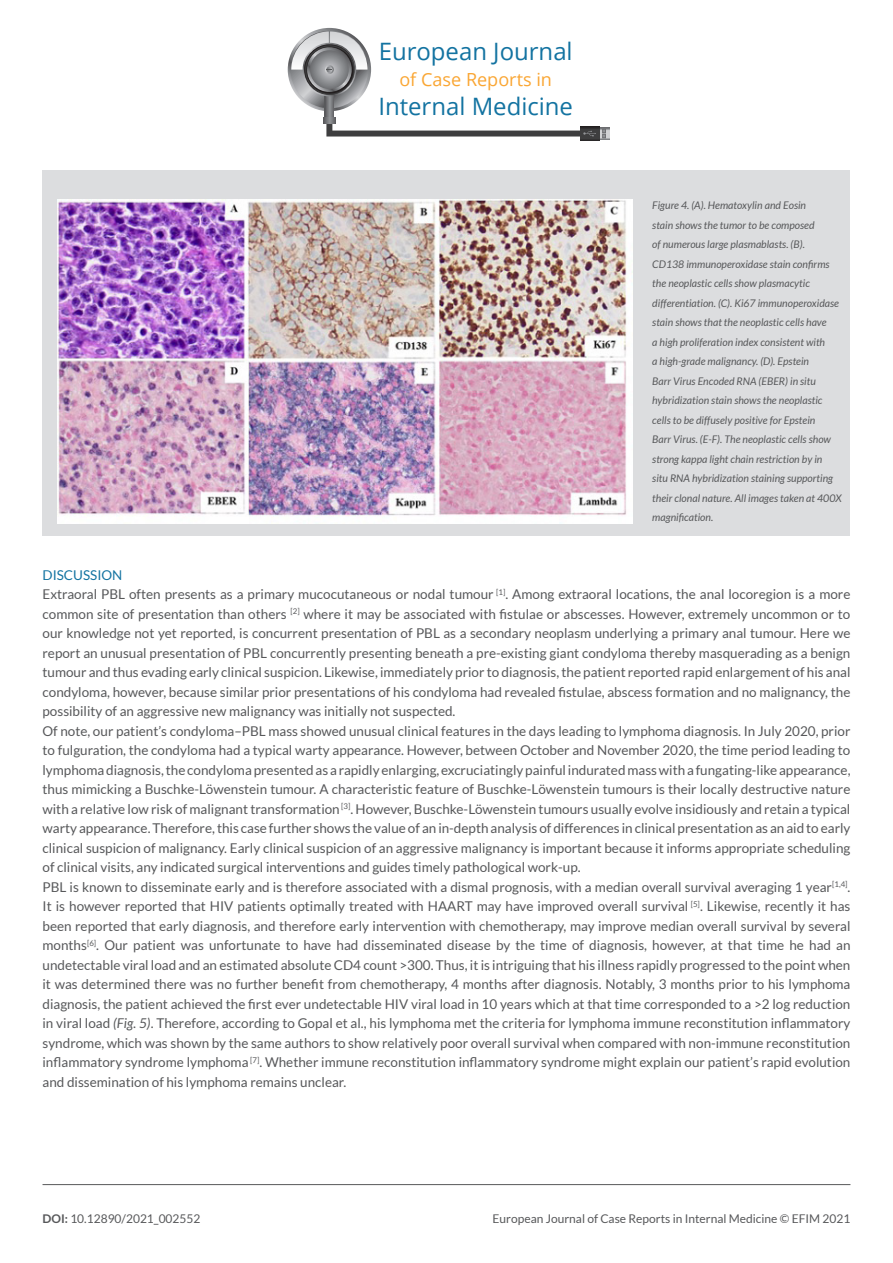
<style>
.page{position:relative;width:893px;height:1263px;background:#fff}
.page>*{position:absolute;margin:0;border:0;box-sizing:border-box;transform-origin:0 0}
.t1{font:24px "Open Sans";color:#1373a1}
.t2{font:18px "Open Sans";color:#faa633}
.TESTO_ARTICOLO{font:13.5px/19.5px "Lato";color:#57585a;text-align:justify}
.TESTO_ARTICOLO-2{font:13.5px "Lato";color:#1373a1}
.t3{font:12px "Lato";color:#57585a}
.DIDASCALIA{font:italic 10.5px/19.5px "Lato";color:#57585a}
.s1{font-style:italic}
.s2{font-weight:700}
</style>
<div class="page">
<svg style="left:288px;top:28px;width:83px;height:83px"></svg>
<svg style="left:291px;top:31px;width:77px;height:77px"></svg>
<svg style="left:325px;top:96px;width:9px;height:21px"></svg>
<svg style="left:303px;top:43px;width:53px;height:53px"></svg>
<svg style="left:304px;top:44px;width:51px;height:51px"></svg>
<svg style="left:307px;top:47px;width:45px;height:45px"></svg>
<svg style="left:310px;top:50px;width:39px;height:39px"></svg>
<svg style="left:291px;top:31px;width:76px;height:43px"></svg>
<svg style="left:600px;top:128px;width:10px;height:11px"></svg>
<svg style="left:603px;top:129px;width:2px;height:9px"></svg>
<svg style="left:580px;top:126px;width:20px;height:15px"></svg>
<svg style="left:323px;top:117px;width:273px;height:20px"></svg>
<hr style="left:43px;top:1184px;width:807px;height:1px;background:#57585a">
<div style="left:43px;top:170px;width:807px;height:366px;background:#dcdddf"></div>
<img style="left:58px;top:199px;width:575px;height:325px">
<h1 class="t1" style="left:379px;top:35px;width:196px">European Journal</h1>
<h2 class="t2" style="left:399px;top:67px;width:154px">of Case Reports in</h2>
<h1 class="t1" style="left:378px;top:89px;width:196px">Internal Medicine</h1>
<p class="DIDASCALIA" style="left:652px;top:196px;width:191px">Figure 4. (A). Hematoxylin and Eosin<br>stain shows the tumor to be composed<br>of numerous large plasmablasts. (B).<br>CD138 immunoperoxidase stain confirms the neoplastic cells show plasmacytic differentiation. (C). Ki67 immunoperoxidase stain shows that the neoplastic cells have<br>a high proliferation index consistent with<br>a high-grade malignancy. (D). Epstein<br>Barr Virus Encoded RNA (EBER) in situ hybridization stain shows the neoplastic cells to be diffusely positive for Epstein<br>Barr Virus. (E-F). The neoplastic cells show strong kappa light chain restriction by in<br>situ RNA hybridization staining supporting their clonal nature. All images taken at 400X magnification.</p>
<p class="TESTO_ARTICOLO-2" style="left:43px;top:567px;width:82px">DISCUSSION</p>
<p class="TESTO_ARTICOLO" style="left:43px;top:584px;width:809px">Extraoral PBL often presents as a primary mucocutaneous or nodal tumour <sup>[1]</sup>. Among extraoral locations, the anal locoregion is a more common site of presentation than others <sup>[2]</sup> where it may be associated with fistulae or abscesses. However, extremely uncommon or to our knowledge not yet reported, is concurrent presentation of PBL as a secondary neoplasm underlying a primary anal tumour. Here we report an unusual presentation of PBL concurrently presenting beneath a pre-existing giant condyloma thereby masquerading as a benign tumour and thus evading early clinical suspicion. Likewise, immediately prior to diagnosis, the patient reported rapid enlargement of his anal condyloma, however, because similar prior presentations of his condyloma had revealed fistulae, abscess formation and no malignancy, the possibility of an aggressive new malignancy was initially not suspected.</p>
<p class="TESTO_ARTICOLO" style="left:43px;top:721px;width:809px">Of note, our patient’s condyloma–PBL mass showed unusual clinical features in the days leading to lymphoma diagnosis. In July 2020, prior to fulguration, the condyloma had a typical warty appearance. However, between October and November 2020, the time period leading to lymphoma diagnosis, the condyloma presented as a rapidly enlarging, excruciatingly painful indurated mass with a fungating-like appearance, thus mimicking a Buschke-Löwenstein tumour. A characteristic feature of Buschke-Löwenstein tumours is their locally destructive nature with a relative low risk of malignant transformation <sup>[3]</sup>. However, Buschke-Löwenstein tumours usually evolve insidiously and retain a typical warty appearance. Therefore, this case further shows the value of an in-depth analysis of differences in clinical presentation as an aid to early clinical suspicion of malignancy. Early clinical suspicion of an aggressive malignancy is important because it informs appropriate scheduling of clinical visits, any indicated surgical interventions and guides timely pathological work-up.</p>
<p class="TESTO_ARTICOLO" style="left:43px;top:877px;width:809px">PBL is known to disseminate early and is therefore associated with a dismal prognosis, with a median overall survival averaging 1 year<sup>[1,4]</sup>.<br>It is however reported that HIV patients optimally treated with HAART may have improved overall survival <sup>[5]</sup>. Likewise, recently it has been reported that early diagnosis, and therefore early intervention with chemotherapy, may improve median overall survival by several months<sup>[6]</sup>. Our patient was unfortunate to have had disseminated disease by the time of diagnosis, however, at that time he had an undetectable viral load and an estimated absolute CD4 count &gt;300. Thus, it is intriguing that his illness rapidly progressed to the point when it was determined there was no further benefit from chemotherapy, 4 months after diagnosis. Notably, 3 months prior to his lymphoma diagnosis, the patient achieved the first ever undetectable HIV viral load in 10 years which at that time corresponded to a &gt;2 log reduction in viral load <span class="s1">(Fig. 5)</span>. Therefore, according to Gopal et al., his lymphoma met the criteria for lymphoma immune reconstitution inflammatory syndrome, which was shown by the same authors to show relatively poor overall survival when compared with non-immune reconstitution inflammatory syndrome lymphoma <sup>[7]</sup>. Whether immune reconstitution inflammatory syndrome might explain our patient’s rapid evolution and dissemination of his lymphoma remains unclear.</p>
<p class="t3" style="left:43px;top:1212px;width:159px"><span class="s2">DOI:</span> 10.12890/2021_002552</p>
<p class="t3" style="left:493px;top:1212px;width:359px">European Journal of Case Reports in Internal Medicine © EFIM 2021</p>
</div>
